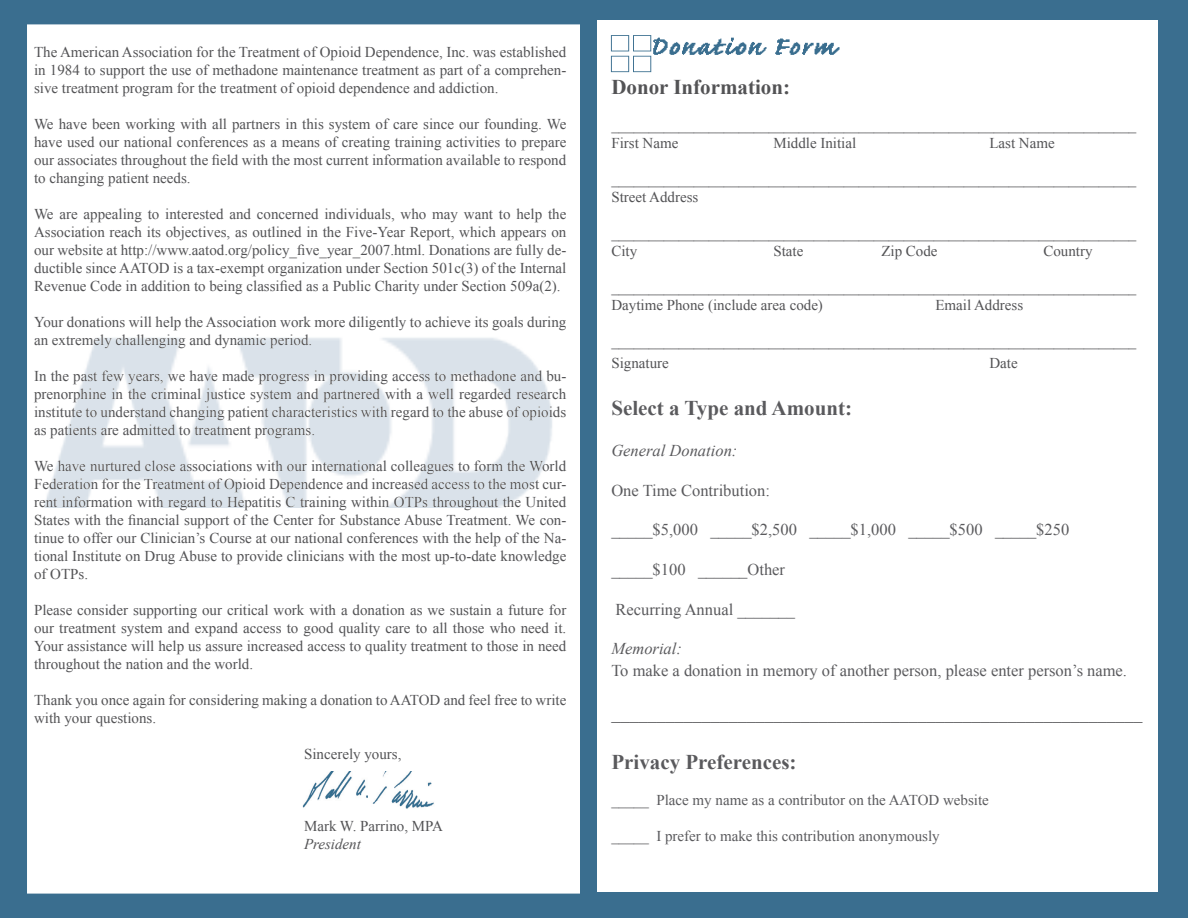
<style>
.page{position:relative;width:1188px;height:918px;background:#fff}
.page>*{position:absolute;margin:0;border:0;box-sizing:border-box;transform-origin:0 0}
.t1{font:700 21px "Times New Roman";color:#5a5a5d}
.t2{font:700 21px "Times New Roman";color:#535355}
.t3{font:18px "Times New Roman";color:#5a5a5d}
.t4{font:16.5px "Times New Roman";color:#5a5a5d}
.t5{font:italic 16.5px "Times New Roman";color:#5a5a5d}
.t6{font:15px/18px "Times New Roman";color:#535355;text-align:justify}
.t7{font:15px "Times New Roman";color:#5a5a5d}
.t8{font:italic 15px "Times New Roman";color:#535355}
</style>
<div class="page">
<div style="left:1px;top:1px;width:579px;height:916px;background:#3a6e8f"></div>
<div style="left:26px;top:24px;width:563px;height:870px;background:#fff"></div>
<img style="left:26px;top:318px;width:526px;height:189px">
<img style="left:302px;top:771px;width:132px;height:38px">
<div style="left:580px;top:0;width:608px;height:918px;background:#3a6e8f"></div>
<div style="left:597px;top:20px;width:561px;height:872px;background:#fff"></div>
<img style="left:610px;top:35px;width:230px;height:38px">
<p class="t6" style="left:34px;top:43px;width:534px">The American Association for the Treatment of Opioid Dependence, Inc. was established in 1984 to support the use of methadone maintenance treatment as part of a comprehen&shy;sive treatment program for the treatment of opioid dependence and addiction.</p>
<p class="t6" style="left:34px;top:115px;width:534px">We have been working with all partners in this system of care since our founding. We have used our national conferences as a means of creating training activities to prepare our associates throughout the field with the most current information available to respond to changing patient needs.</p>
<p class="t6" style="left:34px;top:205px;width:534px">We are appealing to interested and concerned individuals, who may want to help the Association reach its objectives, as outlined in the Five-Year Report, which appears on our website at http://www.aatod.org/policy_five_year_2007.html. Donations are fully de&shy;ductible since AATOD is a tax-exempt organization under Section 501c(3) of the Internal Revenue Code in addition to being classified as a Public Charity under Section 509a(2).</p>
<p class="t6" style="left:34px;top:313px;width:534px">Your donations will help the Association work more diligently to achieve its goals during an extremely challenging and dynamic period.</p>
<p class="t6" style="left:34px;top:367px;width:534px">In the past few years, we have made progress in providing access to methadone and bu&shy;prenorphine in the criminal justice system and partnered with a well regarded research institute to understand changing patient characteristics with regard to the abuse of opioids as patients are admitted to treatment programs.</p>
<p class="t6" style="left:34px;top:457px;width:534px">We have nurtured close associations with our international colleagues to form the World Federation for the Treatment of Opioid Dependence and increased access to the most cur&shy;rent information with regard to Hepatitis C training within OTPs throughout the United States with the financial support of the Center for Substance Abuse Treatment. We con&shy;tinue to offer our Clinician’s Course at our national conferences with the help of the Na&shy;tional Institute on Drug Abuse to provide clinicians with the most up-to-date knowledge of OTPs.</p>
<p class="t6" style="left:34px;top:601px;width:534px">Please consider supporting our critical work with a donation as we sustain a future for our treatment system and expand access to good quality care to all those who need it.<br>Your assistance will help us assure increased access to quality treatment to those in need throughout the nation and the world.</p>
<p class="t6" style="left:34px;top:691px;width:534px">Thank you once again for considering making a donation to AATOD and feel free to write with your questions.</p>
<p class="t6" style="left:304px;top:745px;width:99px">Sincerely yours,</p>
<p class="t6" style="left:304px;top:817px;width:141px">Mark W. Parrino, MPA</p>
<p class="t8" style="left:304px;top:834px;width:58px">President</p>
<p class="t2" style="left:611px;top:73px;width:180px">Donor Information:</p>
<p class="t6" style="left:611px;top:116px;width:527px">______________________________________________________________________</p>
<p class="t6" style="left:611px;top:134px;width:69px">First Name</p>
<p class="t6" style="left:773px;top:134px;width:84px">Middle Initial</p>
<p class="t6" style="left:989px;top:134px;width:67px">Last Name</p>
<p class="t6" style="left:611px;top:170px;width:527px">______________________________________________________________________</p>
<p class="t6" style="left:611px;top:188px;width:89px">Street Address</p>
<p class="t6" style="left:611px;top:224px;width:527px">______________________________________________________________________</p>
<p class="t6" style="left:611px;top:242px;width:27px">City</p>
<p class="t6" style="left:773px;top:242px;width:31px">State</p>
<p class="t6" style="left:881px;top:242px;width:58px">Zip Code</p>
<p class="t6" style="left:1043px;top:242px;width:51px">Country</p>
<p class="t6" style="left:611px;top:278px;width:527px">______________________________________________________________________</p>
<p class="t6" style="left:611px;top:296px;width:213px">Daytime Phone (include area code)</p>
<p class="t6" style="left:935px;top:296px;width:89px">Email Address</p>
<p class="t6" style="left:611px;top:332px;width:527px">______________________________________________________________________</p>
<p class="t6" style="left:611px;top:354px;width:59px">Signature</p>
<p class="t6" style="left:989px;top:354px;width:30px">Date</p>
<p class="t1" style="left:611px;top:393px;width:242px">Select a Type and Amount:</p>
<p class="t5" style="left:611px;top:439px;width:128px">General Donation:</p>
<p class="t4" style="left:611px;top:479px;width:160px">One Time Contribution:</p>
<p class="t4" style="left:611px;top:519px;width:459px">_____$5,000 _____$2,500 _____$1,000 _____$500 _____$250</p>
<p class="t4" style="left:611px;top:558px;width:175px">_____$100 ______Other</p>
<p class="t4" style="left:616px;top:598px;width:181px">Recurring Annual _______</p>
<p class="t5" style="left:611px;top:637px;width:72px">Memorial:</p>
<p class="t4" style="left:611px;top:659px;width:517px">To make a donation in memory of another person, please enter person’s name.</p>
<p class="t3" style="left:611px;top:701px;width:533px">___________________________________________________________</p>
<p class="t1" style="left:611px;top:748px;width:187px">Privacy Preferences:</p>
<p class="t7" style="left:611px;top:790px;width:379px">_____ Place my name as a contributor on the AATOD website</p>
<p class="t7" style="left:611px;top:826px;width:330px">_____ I prefer to make this contribution anonymously</p>
</div>
